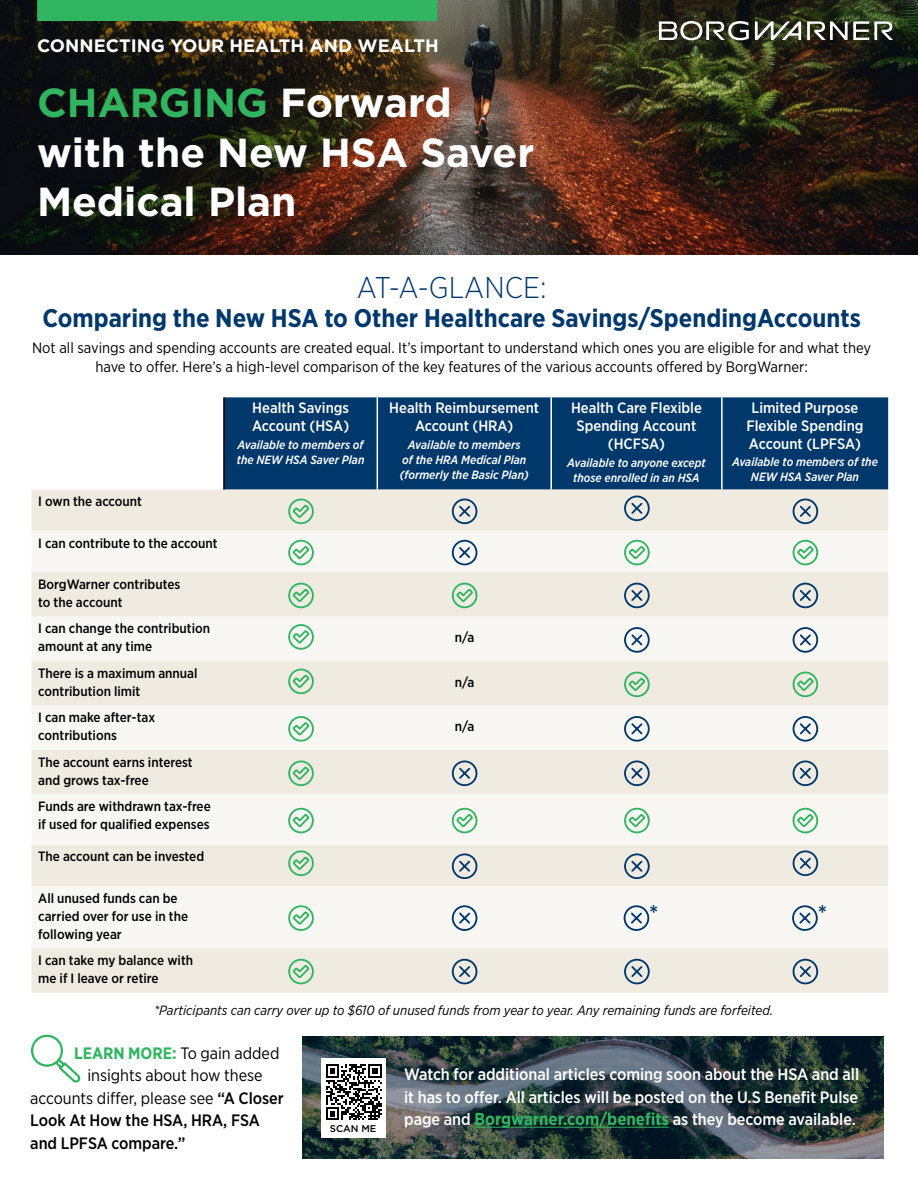
<style>
.page{position:relative;width:918px;height:1188px;background:#fff}
.page>*{position:absolute;margin:0;border:0;box-sizing:border-box;transform-origin:0 0}
.t1{font:700 40.5px/49.5px "Gotham";color:#fff}
.t2{font:300 30px "Gotham Narrow";color:#00386c}
.t3{font:700 25.5px "Gotham Narrow";color:#00386c}
.t4{font:500 24px "Gotham Narrow";color:#00386c}
.t5{font:700 18px "Gotham";color:#fff}
.t6{font:500 16.5px/22.5px "Gotham Narrow";letter-spacing:-.005em;color:#fff;text-align:justify}
.t7{font:16.5px "Gotham Narrow";letter-spacing:-.005em;color:#000}
.t8{font:500 16.5px "Gotham Narrow";letter-spacing:-.005em;color:#000}
.t9{font:15px/19.5px "Gotham Narrow";color:#000;text-align:center}
.t10{font:500 15px/18px "Gotham Narrow";color:#fff;text-align:center}
.t11{font:500 13.5px/18px "Gotham Narrow";color:#000}
.t12{font:italic 13.5px "Gotham Narrow";color:#000}
.t13{font:italic 500 12px/15px "Gotham Narrow";color:#fff;text-align:center}
.t14{font:500 9.75px "Gotham";letter-spacing:-.005em;color:#000}
.s1{color:#32b561}
.s2{font-weight:700;color:#32b561}
.s3{font-weight:500}
.s4{font-weight:700;font-size:17.25px;color:#32b561}
</style>
<div class="page">
<img style="left:0;top:0;width:918px;height:255px">
<svg style="left:659px;top:21px;width:234px;height:19px"></svg>
<div style="left:37px;top:0;width:400px;height:21px;background:#32b561"></div>
<div style="left:225px;top:397px;width:663px;height:93px;background:#00386c"></div>
<div style="left:32px;top:490px;width:856px;height:503px;background:#efebe1"></div>
<svg style="left:32px;top:531px;width:856px;height:417px;fill:#f9f7f3"></svg>
<hr style="left:223px;top:397px;width:2px;height:93px;background:#000">
<hr style="left:377px;top:397px;width:1px;height:93px;background:#fff">
<hr style="left:550px;top:397px;width:2px;height:93px;background:#fff">
<hr style="left:721px;top:397px;width:2px;height:93px;background:#fff">
<svg style="left:287px;top:498px;width:28px;height:27px"></svg>
<svg style="left:451px;top:498px;width:27px;height:27px"></svg>
<svg style="left:623px;top:495px;width:28px;height:27px"></svg>
<svg style="left:792px;top:498px;width:27px;height:27px"></svg>
<svg style="left:287px;top:539px;width:28px;height:27px"></svg>
<svg style="left:451px;top:539px;width:27px;height:27px"></svg>
<svg style="left:623px;top:539px;width:28px;height:27px"></svg>
<svg style="left:792px;top:539px;width:27px;height:27px"></svg>
<svg style="left:287px;top:582px;width:28px;height:27px"></svg>
<svg style="left:451px;top:582px;width:27px;height:27px"></svg>
<svg style="left:623px;top:582px;width:28px;height:27px"></svg>
<svg style="left:792px;top:582px;width:27px;height:27px"></svg>
<svg style="left:287px;top:623px;width:28px;height:28px"></svg>
<svg style="left:623px;top:626px;width:28px;height:28px"></svg>
<svg style="left:792px;top:626px;width:27px;height:28px"></svg>
<svg style="left:287px;top:668px;width:28px;height:27px"></svg>
<svg style="left:623px;top:671px;width:28px;height:27px"></svg>
<svg style="left:792px;top:671px;width:27px;height:27px"></svg>
<svg style="left:287px;top:715px;width:28px;height:28px"></svg>
<svg style="left:623px;top:715px;width:28px;height:28px"></svg>
<svg style="left:792px;top:715px;width:27px;height:28px"></svg>
<svg style="left:287px;top:760px;width:28px;height:27px"></svg>
<svg style="left:451px;top:760px;width:27px;height:27px"></svg>
<svg style="left:623px;top:760px;width:28px;height:27px"></svg>
<svg style="left:792px;top:760px;width:27px;height:27px"></svg>
<svg style="left:287px;top:807px;width:28px;height:27px"></svg>
<svg style="left:451px;top:807px;width:27px;height:27px"></svg>
<svg style="left:623px;top:807px;width:28px;height:27px"></svg>
<svg style="left:792px;top:807px;width:27px;height:27px"></svg>
<svg style="left:287px;top:850px;width:28px;height:27px"></svg>
<svg style="left:451px;top:853px;width:27px;height:27px"></svg>
<svg style="left:623px;top:853px;width:28px;height:27px"></svg>
<svg style="left:792px;top:850px;width:27px;height:27px"></svg>
<svg style="left:287px;top:904px;width:28px;height:28px"></svg>
<svg style="left:451px;top:904px;width:27px;height:28px"></svg>
<svg style="left:623px;top:904px;width:27px;height:28px"></svg>
<svg style="left:791px;top:904px;width:28px;height:28px"></svg>
<svg style="left:287px;top:958px;width:28px;height:27px"></svg>
<svg style="left:451px;top:958px;width:27px;height:27px"></svg>
<svg style="left:623px;top:958px;width:28px;height:27px"></svg>
<svg style="left:792px;top:958px;width:27px;height:27px"></svg>
<img style="left:303px;top:1037px;width:581px;height:122px">
<hr style="left:474px;top:1127px;width:195px;height:1px;background:#32b561">
<div style="left:321px;top:1059px;width:65px;height:79px;background:#fff"></div>
<svg style="left:313px;top:1064px;width:69px;height:88px"></svg>
<svg style="left:31px;top:1034px;width:50px;height:49px"></svg>
<h3 class="t5" style="left:37px;top:34px;width:403px">CONNECTING YOUR HEALTH AND WEALTH</h3>
<h1 class="t1" style="left:37px;top:78px;width:499px"><span class="s1">CHARGING</span> Forward with the New HSA Saver<br>Medical Plan</h1>
<h2 class="t2" style="left:357px;top:269px;width:191px">AT-A-GLANCE:</h2>
<h3 class="t3" style="left:42px;top:301px;width:820px">Comparing the New HSA to Other Healthcare Savings/SpendingAccounts</h3>
<p class="t9" style="left:32px;top:338px;width:841px">Not all savings and spending accounts are created equal. It’s important to understand which ones you are eligible for and what they have to offer. Here’s a high-level comparison of the key features of the various accounts offered by BorgWarner:</p>
<p class="t10" style="left:252px;top:399px;width:99px;text-align:left">Health Savings<br>Account (HSA)</p>
<p class="t13" style="left:237px;top:437px;width:129px;text-align:left">Available to members of the NEW HSA Saver Plan</p>
<p class="t10" style="left:389px;top:399px;width:152px">Health Reimbursement<br>Account (HRA)</p>
<p class="t13" style="left:400px;top:437px;width:130px">Available to members<br>of the HRA Medical Plan (formerly the Basic Plan)</p>
<p class="t11" style="left:38px;top:492px;width:105px">I own the account</p>
<p class="t11" style="left:38px;top:534px;width:181px">I can contribute to the account</p>
<p class="t11" style="left:38px;top:575px;width:144px">BorgWarner contributes to the account</p>
<p class="t11" style="left:38px;top:619px;width:173px">I can change the contribution amount at any time</p>
<p class="t11" style="left:455px;top:628px;width:21px">n/a</p>
<p class="t11" style="left:38px;top:664px;width:161px">There is a maximum annual contribution limit</p>
<p class="t11" style="left:455px;top:673px;width:21px">n/a</p>
<p class="t11" style="left:38px;top:708px;width:119px">I can make after-tax contributions</p>
<p class="t11" style="left:455px;top:717px;width:21px">n/a</p>
<p class="t11" style="left:38px;top:753px;width:156px">The account earns interest and grows tax-free</p>
<p class="t11" style="left:38px;top:797px;width:174px">Funds are withdrawn tax-free if used for qualified expenses</p>
<p class="t11" style="left:38px;top:847px;width:167px">The account can be invested</p>
<p class="t11" style="left:38px;top:889px;width:151px">All unused funds can be carried over for use in the following year</p>
<p class="t10" style="left:571px;top:399px;width:132px">Health Care Flexible<br>Spending Account (HCFSA)</p>
<p class="t13" style="left:567px;top:455px;width:140px">Available to anyone except those enrolled in an HSA</p>
<p class="t10" style="left:746px;top:399px;width:119px">Limited Purpose<br>Flexible Spending<br>Account (LPFSA)</p>
<p class="t13" style="left:732px;top:454px;width:147px">Available to members of the<br>NEW HSA Saver Plan</p>
<h3 class="t4" style="left:649px;top:898px;width:11px">*</h3>
<h3 class="t4" style="left:818px;top:898px;width:11px">*</h3>
<p class="t11" style="left:38px;top:951px;width:156px">I can take my balance with me if I leave or retire</p>
<p class="t12" style="left:154px;top:1002px;width:620px">*Participants can carry over up to $610 of unused funds from year to year. Any remaining funds are forfeited.</p>
<p class="t7" style="left:74px;top:1043px;width:207px"><span class="s2">LEARN MORE:</span> To gain added</p>
<p class="t7" style="left:87px;top:1065px;width:177px">insights about how these</p>
<p class="t7" style="left:30px;top:1088px;width:255px">accounts differ, please see <span class="s3">“A Closer</span></p>
<p class="t8" style="left:30px;top:1110px;width:231px">Look At How the HSA, HRA, FSA</p>
<p class="t8" style="left:30px;top:1133px;width:157px">and LPFSA compare.”</p>
<p class="t6" style="left:404px;top:1063px;width:457px">Watch for additional articles coming soon about the HSA and all it has to offer. All articles will be posted on the U.S Benefit Pulse page and <span class="s4">Borgwarner.com/benefits</span> as they become available.</p>
<p class="t14" style="left:330px;top:1122px;width:48px">SCAN ME</p>
</div>
